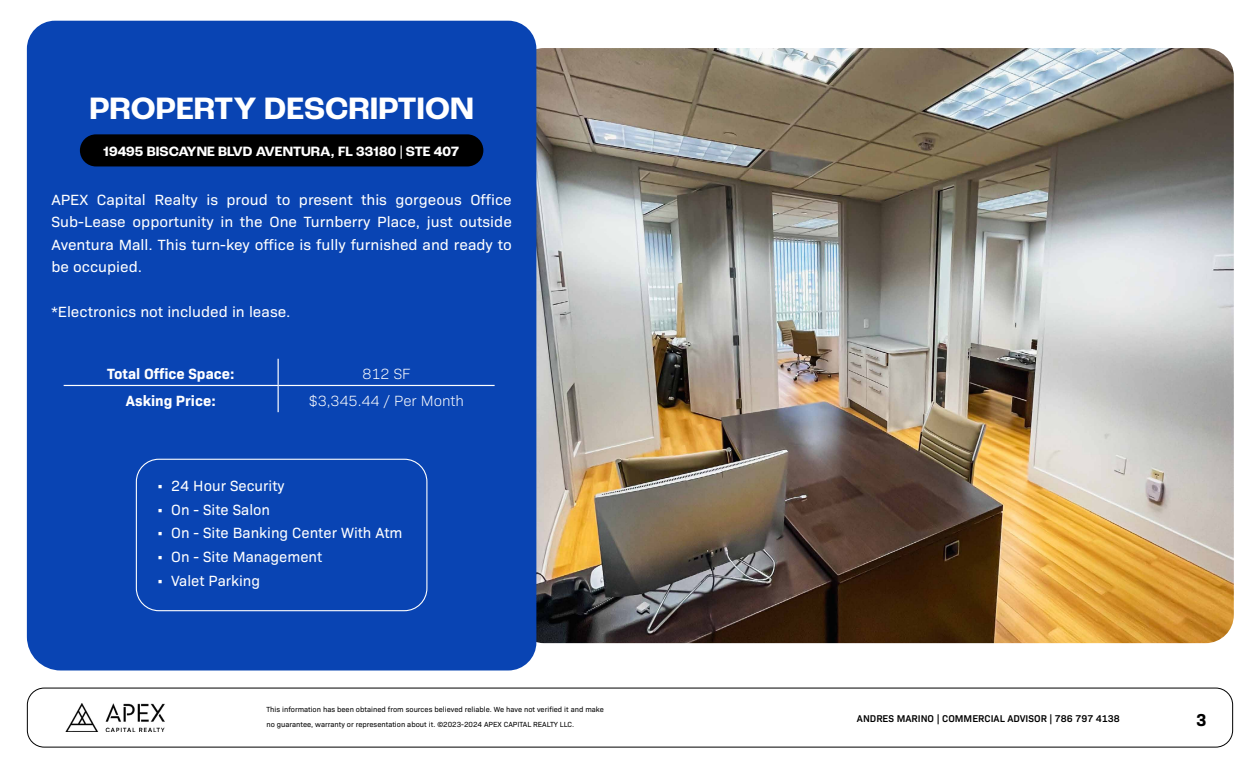
<style>
.page{position:relative;width:1260px;height:765px;background:#fff}
.page>*{position:absolute;margin:0;border:0;box-sizing:border-box;transform-origin:0 0}
.t1{font:700 32.5px "Roc Grotesk";color:#fff}
.t2{font:700 17.5px "Bio Sans";color:#000}
.t3{font:15px/22.5px "Bio Sans";color:#fff;text-align:justify;scale:1.04 1}
.t4{font:15px "Bio Sans";color:#fff}
.t5{font:700 15px "Bio Sans";color:#fff}
.t6{font:300 15px "Bio Sans";color:#fff}
.t7{font:700 14.12px "Roc Grotesk";color:#fff}
.t8{font:600 10px "Bio Sans";color:#000}
.t9{font:7.5px/15px "Bio Sans";color:#000}
</style>
<div class="page">
<img style="left:536px;top:48px;width:698px;height:595px">
<div style="left:27px;top:21px;width:509px;height:650px;background:#0944b3"></div>
<div style="left:80px;top:134px;width:403px;height:32px;background:#000;border-radius:16px"></div>
<hr style="left:64px;top:385px;width:214px;height:1px;background:#fff">
<hr style="left:278px;top:385px;width:217px;height:1px;background:#fff">
<svg style="left:278px;top:359px;width:1px;height:53px"></svg>
<div style="left:27px;top:688px;width:1206px;height:60px;border:1px solid #000;border-radius:17px"></div>
<div style="left:136px;top:459px;width:291px;height:152px;border:1px solid #fff;border-radius:22px"></div>
<h1 class="t1" style="left:89px;top:88px;width:386px">PROPERTY DESCRIPTION</h1>
<p class="t7" style="left:103px;top:142px;width:357px">19495 BISCAYNE BLVD AVENTURA, FL 33180 | STE 407</p>
<p class="t3" style="left:51px;top:187px;width:444px">APEX Capital Realty is proud to present this gorgeous Office Sub-Lease opportunity in the One Turnberry Place, just outside Aventura Mall. This turn-key office is fully furnished and ready to be occupied.</p>
<p class="t3" style="left:51px;top:300px;width:231px">*Electronics not included in lease.</p>
<p class="t5" style="left:107px;top:363px;width:129px">Total Office Space:</p>
<p class="t6" style="left:363px;top:363px;width:49px">812 SF</p>
<p class="t5" style="left:126px;top:389px;width:92px">Asking Price:</p>
<p class="t6" style="left:309px;top:390px;width:157px">$3,345.44 / Per Month</p>
<p class="t4" style="left:156px;top:475px;width:130px">• 24 Hour Security</p>
<p class="t4" style="left:156px;top:498px;width:115px">• On - Site Salon</p>
<p class="t4" style="left:156px;top:522px;width:248px">• On - Site Banking Center With Atm</p>
<p class="t4" style="left:156px;top:546px;width:167px">• On - Site Management</p>
<p class="t4" style="left:156px;top:570px;width:105px">• Valet Parking</p>
<p class="t9" style="left:266px;top:701px;width:339px">This information has been obtained from sources believed reliable. We have not verified it and make no guarantee, warranty or representation about it. ©2023-2024 APEX CAPITAL REALTY LLC.</p>
<p class="t8" style="left:857px;top:711px;width:264px">ANDRES MARINO | COMMERCIAL ADVISOR | 786 797 4138</p>
<p class="t2" style="left:1196px;top:707px;width:12px">3</p>
</div>
